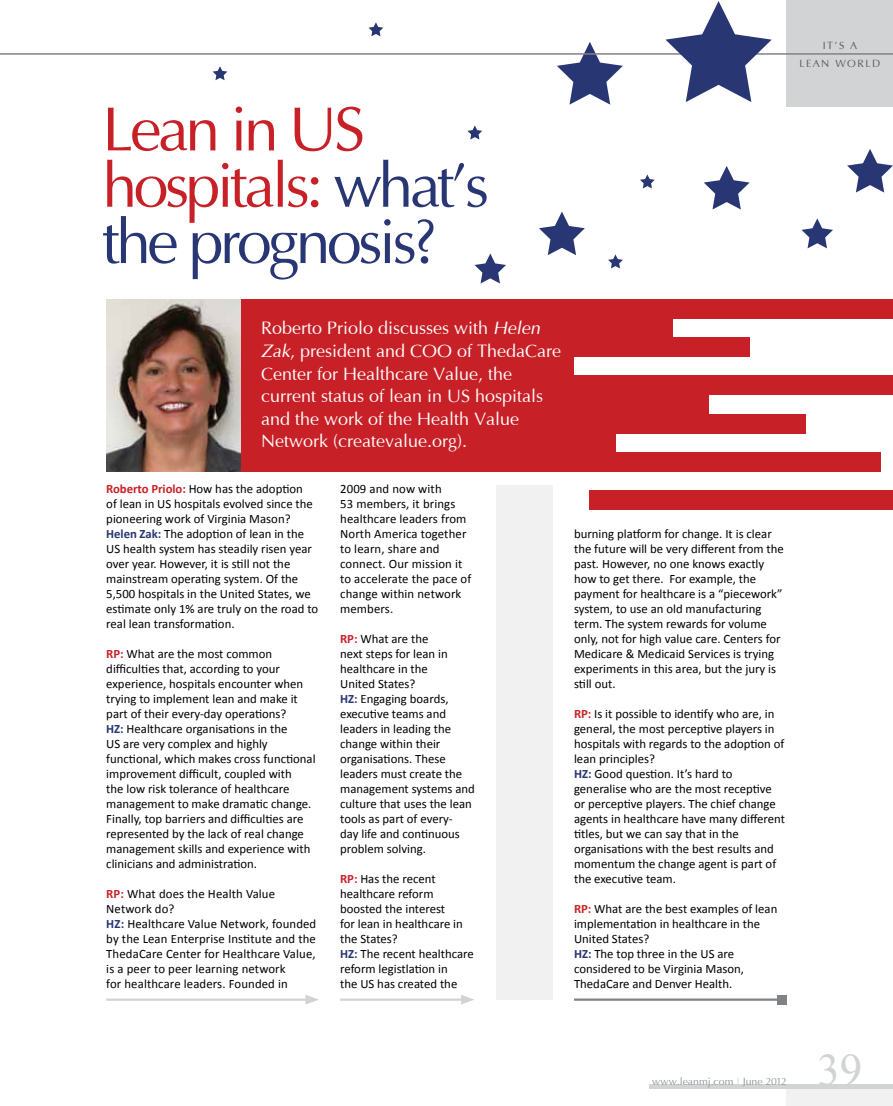
<style>
.page{position:relative;width:893px;height:1106px;background:#fff}
.page>*{position:absolute;margin:0;border:0;box-sizing:border-box;transform-origin:0 0}
.t1{font:62.85px/56.2px "Opulent";letter-spacing:-.06em;color:#283674}
.t2{font:45px "Times New Roman";color:#d1d3d4}
.t3{font:18px/22.5px "Opulent";color:#fff}
.t4{font:12.75px/15px "Calibri";color:#000}
.t5{font:10.5px "Opulent";color:#939598}
.t6{font:10.5px/18px "Opulent";color:#58595b}
.s1{color:#c72127}
.s2{font-style:italic}
.s3{font-weight:700;color:#c72127}
.s4{font-weight:700;color:#283674}
.s5{color:#d1d3d4}
</style>
<div class="page">
<div style="left:106px;top:299px;width:787px;height:19px;background:#c72127"></div>
<div style="left:106px;top:318px;width:567px;height:19px;background:#c72127"></div>
<div style="left:106px;top:337px;width:644px;height:20px;background:#c72127"></div>
<div style="left:106px;top:376px;width:787px;height:19px;background:#c72127"></div>
<div style="left:106px;top:395px;width:603px;height:19px;background:#c72127"></div>
<div style="left:106px;top:414px;width:700px;height:19px;background:#c72127"></div>
<div style="left:106px;top:433px;width:509px;height:19px;background:#c72127"></div>
<div style="left:238px;top:299px;width:336px;height:172px;background:#c72127"></div>
<svg style="left:557px;top:42px;width:66px;height:63px"></svg>
<div style="left:787px;top:0;width:106px;height:106px;background:#d1d3d4"></div>
<hr style="left:574px;top:998px;width:208px;height:2px;background:#808285">
<div style="left:778px;top:995px;width:9px;height:9px;background:#808285"></div>
<div style="left:787px;top:1086px;width:106px;height:20px;background:#f1f1f2"></div>
<hr style="left:650px;top:1084px;width:243px;height:4px;background:#d1d3d4">
<hr style="left:0;top:53px;width:893px;height:2px;background:#808285">
<svg style="left:665px;top:1px;width:107px;height:101px"></svg>
<svg style="left:704px;top:166px;width:46px;height:43px"></svg>
<svg style="left:801px;top:218px;width:32px;height:30px"></svg>
<svg style="left:640px;top:174px;width:15px;height:14px"></svg>
<svg style="left:467px;top:125px;width:15px;height:14px"></svg>
<svg style="left:608px;top:254px;width:15px;height:14px"></svg>
<svg style="left:369px;top:22px;width:14px;height:14px"></svg>
<svg style="left:475px;top:253px;width:31px;height:30px"></svg>
<svg style="left:539px;top:211px;width:46px;height:44px"></svg>
<svg style="left:847px;top:149px;width:46px;height:43px"></svg>
<hr style="left:106px;top:998px;width:204px;height:2px;background:#d1d3d4">
<svg style="left:305px;top:995px;width:14px;height:9px"></svg>
<svg style="left:213px;top:66px;width:14px;height:14px"></svg>
<div style="left:106px;top:452px;width:775px;height:19px;background:#c72127"></div>
<div style="left:496px;top:485px;width:57px;height:514px;background:#f1f1f2"></div>
<div style="left:590px;top:490px;width:303px;height:19px;background:#c72127"></div>
<hr style="left:340px;top:998px;width:125px;height:2px;background:#d1d3d4">
<svg style="left:461px;top:995px;width:13px;height:9px"></svg>
<img style="left:106px;top:299px;width:135px;height:172px">
<h1 class="t1" style="left:102px;top:101px;width:388px"><span class="s1">Lean in US hospitals:</span> what’s the prognosis?</h1>
<p class="t6" style="left:799px;top:37px;width:59px;text-indent:24px">it ’s a leanworld</p>
<h3 class="t3" style="left:261px;top:317px;width:302px">Roberto Priolo discusses with <span class="s2">Helen Zak</span>, president and COO of ThedaCare Center for Healthcare Value, the current status of lean in US hospitals and the work of the Health Value Network (createvalue.org).</h3>
<p class="t4" style="left:106px;top:480px;width:213px"><span class="s3">Roberto Priolo:</span> How has the adoption<br>of lean in US hospitals evolved since the pioneering work of Virginia Mason?<br><span class="s4">Helen Zak:</span> The adoption of lean in the US health system has steadily risen year over year. However, it is still not the mainstream operating system. Of the 5,500 hospitals in the United States, we estimate only 1% are truly on the road to real lean transformation.</p>
<p class="t4" style="left:106px;top:645px;width:211px"><span class="s3">RP:</span> What are the most common difficulties that, according to your experience, hospitals encounter when trying to implement lean and make it part of their every-day operations?<br><span class="s4">HZ:</span> Healthcare organisations in the<br>US are very complex and highly functional, which makes cross functional improvement difficult, coupled with<br>the low risk tolerance of healthcare management to make dramatic change.<br>Finally, top barriers and difficulties are represented by the lack of real change management skills and experience with clinicians and administration.</p>
<p class="t4" style="left:106px;top:885px;width:212px"><span class="s3">RP:</span> What does the Health Value<br>Network do?<br><span class="s4">HZ:</span> Healthcare Value Network, founded by the Lean Enterprise Institute and the<br>ThedaCare Center for Healthcare Value, is a peer to peer learning network<br>for healthcare leaders. Founded in</p>
<p class="t4" style="left:340px;top:480px;width:133px">2009 and now with<br>53 members, it brings healthcare leaders from<br>North America together to learn, share and connect. Our mission it to accelerate the pace of change within network members.</p>
<p class="t4" style="left:340px;top:630px;width:136px"><span class="s3">RP:</span> What are the<br>next steps for lean in healthcare in the<br>United States?<br><span class="s4">HZ:</span> Engaging boards, executive teams and leaders in leading the change within their organisations. These leaders must create the management systems and culture that uses the lean tools as part of every-<br>day life and continuous problem solving.</p>
<p class="t4" style="left:340px;top:870px;width:135px"><span class="s3">RP:</span> Has the recent healthcare reform boosted the interest<br>for lean in healthcare in the States?<br><span class="s4">HZ:</span> The recent healthcare reform legistlation in<br>the US has created the</p>
<p class="t4" style="left:574px;top:525px;width:211px">burning platform for change. It is clear the future will be very different from the past. However, no one knows exactly how to get there. For example, the payment for healthcare is a “piecework” system, to use an old manufacturing term. The system rewards for volume only, not for high value care. Centers for Medicare &amp; Medicaid Services is trying experiments in this area, but the jury is still out.</p>
<p class="t4" style="left:574px;top:705px;width:212px"><span class="s3">RP:</span> Is it possible to identify who are, in general, the most perceptive players in hospitals with regards to the adoption of lean principles?<br><span class="s4">HZ:</span> Good question. It’s hard to generalise who are the most receptive or perceptive players. The chief change agents in healthcare have many different titles, but we can say that in the organisations with the best results and momentum the change agent is part of the executive team.</p>
<p class="t4" style="left:574px;top:900px;width:205px"><span class="s3">RP:</span> What are the best examples of lean implementation in healthcare in the<br>United States?<br><span class="s4">HZ:</span> The top three in the US are considered to be Virginia Mason,<br>ThedaCare and Denver Health.</p>
<p class="t5" style="left:652px;top:1075px;width:136px">www.leanmj.com <span class="s5">|</span> June 2012</p>
<h2 class="t2" style="left:817px;top:1039px;width:46px">39</h2>
</div>
